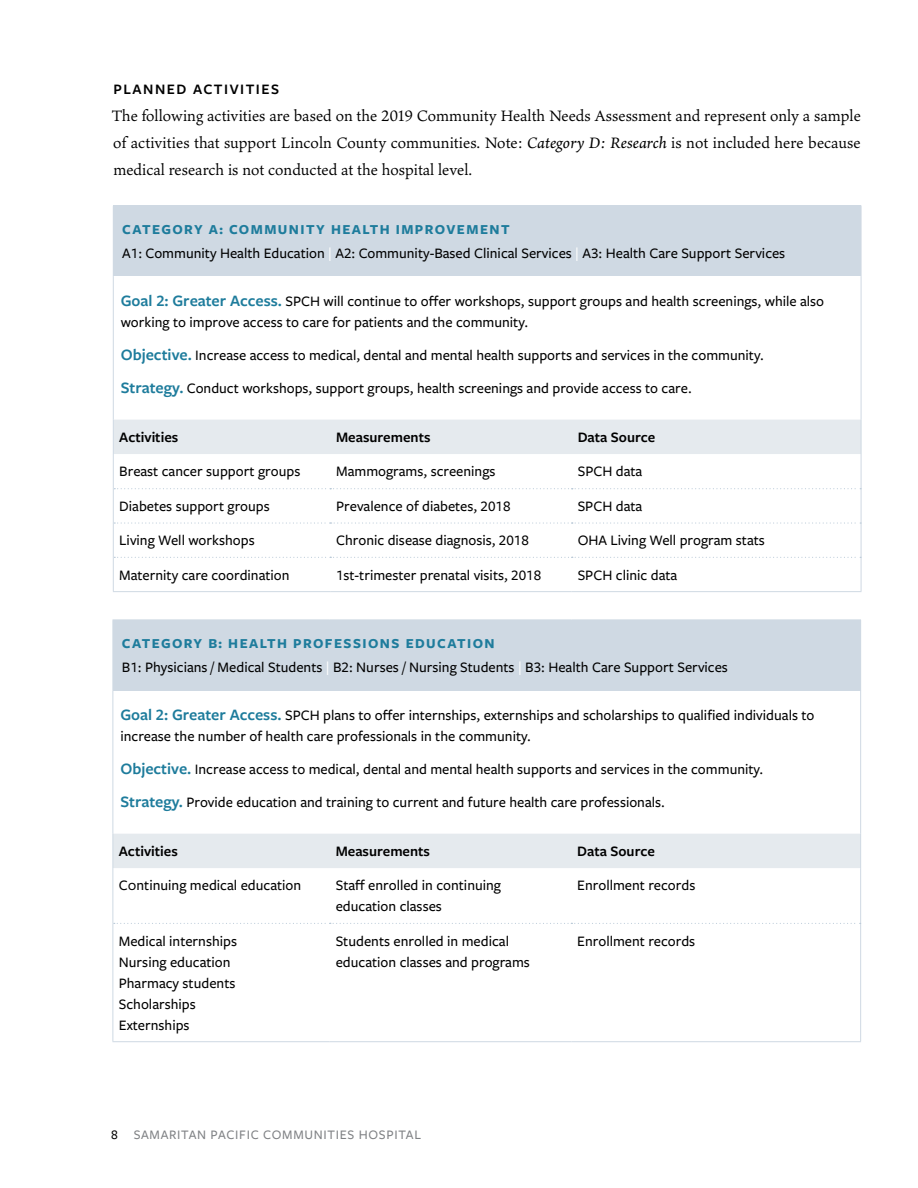
<style>
.page{position:relative;width:918px;height:1188px;background:#fff}
.page>*{position:absolute;margin:0;border:0;box-sizing:border-box;transform-origin:0 0}
.t1{font:16.5px/27px "Ten Oldstyle";color:#000;text-align:justify}
.t2{font:500 15px/21px "Freight Sans Pro";color:#000}
.t3{font:600 15px "Freight Sans Pro";color:#000}
.t4{font:600 15px "Freight Sans Pro";letter-spacing:.1em;color:#000}
.t5{font:700 14.25px "Freight Sans Pro";letter-spacing:.1em;color:#1e7c9c}
.t6{font:500 13.5px "Freight Sans Pro";letter-spacing:.05em;color:#808285}
.s1{font-weight:500;font-style:italic}
.s2{color:#fff}
.s3{font-weight:600;font-size:16.5px;color:#1e7c9c}
.s4{color:#000}
</style>
<div class="page">
<div style="left:113px;top:206px;width:748px;height:70px;background:#cfd9e3"></div>
<div style="left:114px;top:420px;width:747px;height:34px;background:#e5eaee"></div>
<hr style="left:113px;top:557px;width:1px;height:34px;background:#cfd9e3">
<hr style="left:861px;top:557px;width:1px;height:34px;background:#cfd9e3">
<hr style="left:113px;top:591px;width:217px;height:1px;background:#cfd9e3">
<hr style="left:330px;top:591px;width:242px;height:1px;background:#cfd9e3">
<hr style="left:572px;top:591px;width:289px;height:1px;background:#cfd9e3">
<hr style="left:113px;top:205px;width:217px;height:1px;background:#cfd9e3">
<hr style="left:330px;top:205px;width:242px;height:1px;background:#cfd9e3">
<hr style="left:572px;top:205px;width:289px;height:1px;background:#cfd9e3">
<hr style="left:861px;top:206px;width:1px;height:70px;background:#cfd9e3">
<hr style="left:113px;top:276px;width:1px;height:144px;background:#cfd9e3">
<hr style="left:861px;top:276px;width:1px;height:144px;background:#cfd9e3">
<hr style="left:113px;top:454px;width:1px;height:35px;background:#cfd9e3">
<hr style="left:861px;top:454px;width:1px;height:35px;background:#cfd9e3">
<hr style="left:113px;top:489px;width:1px;height:34px;background:#cfd9e3">
<hr style="left:861px;top:489px;width:1px;height:34px;background:#cfd9e3">
<hr style="left:113px;top:523px;width:1px;height:34px;background:#cfd9e3">
<hr style="left:861px;top:523px;width:1px;height:34px;background:#cfd9e3">
<hr style="left:113px;top:420px;width:1px;height:34px;background:#cfd9e3">
<hr style="left:861px;top:420px;width:1px;height:34px;background:#cfd9e3">
<svg style="left:114px;top:488px;width:747px;height:1px"></svg>
<svg style="left:114px;top:557px;width:747px;height:1px"></svg>
<svg style="left:114px;top:522px;width:747px;height:2px"></svg>
<div style="left:113px;top:620px;width:748px;height:70px;background:#cfd9e3"></div>
<div style="left:113px;top:834px;width:747px;height:34px;background:#e5eaee"></div>
<hr style="left:112px;top:923px;width:1px;height:118px;background:#cfd9e3">
<hr style="left:860px;top:923px;width:1px;height:118px;background:#cfd9e3">
<hr style="left:112px;top:1041px;width:218px;height:1px;background:#cfd9e3">
<hr style="left:330px;top:1041px;width:241px;height:1px;background:#cfd9e3">
<hr style="left:571px;top:1041px;width:290px;height:1px;background:#cfd9e3">
<hr style="left:112px;top:620px;width:1px;height:70px;background:#cfd9e3">
<hr style="left:112px;top:690px;width:1px;height:144px;background:#cfd9e3">
<hr style="left:860px;top:690px;width:1px;height:144px;background:#cfd9e3">
<hr style="left:112px;top:868px;width:1px;height:55px;background:#cfd9e3">
<hr style="left:860px;top:868px;width:1px;height:55px;background:#cfd9e3">
<hr style="left:112px;top:834px;width:1px;height:34px;background:#cfd9e3">
<hr style="left:860px;top:834px;width:1px;height:34px;background:#cfd9e3">
<svg style="left:114px;top:923px;width:747px;height:1px"></svg>
<p class="t4" style="left:113px;top:79px;width:167px">PLANNED ACTIVITIES</p>
<p class="t1" style="left:111px;top:102px;width:751px">The following activities are based on the 2019 Community Health Needs Assessment and represent only a sample of activities that support Lincoln County communities. Note: <span class="s1">Category D: Research</span> is not included here because medical research is not conducted at the hospital level.</p>
<p class="t5" style="left:122px;top:219px;width:389px">CATEGORY A: COMMUNITY HEALTH IMPROVEMENT</p>
<p class="t2" style="left:122px;top:242px;width:665px">A1: Community Health Education <span class="s2">|</span> A2: Community-Based Clinical Services <span class="s2">|</span> A3: Health Care Support Services</p>
<p class="t2" style="left:121px;top:290px;width:705px"><span class="s3">Goal 2: Greater Access.</span> SPCH will continue to offer workshops, support groups and health screenings, while also working to improve access to care for patients and the community.</p>
<p class="t2" style="left:121px;top:344px;width:645px"><span class="s3">Objective.</span> Increase access to medical, dental and mental health supports and services in the community.</p>
<p class="t2" style="left:121px;top:377px;width:572px"><span class="s3">Strategy.</span> Conduct workshops, support groups, health screenings and provide access to care.</p>
<p class="t3" style="left:119px;top:427px;width:61px">Activities</p>
<p class="t3" style="left:336px;top:427px;width:96px">Measurements</p>
<p class="t3" style="left:578px;top:427px;width:79px">Data Source</p>
<p class="t2" style="left:119px;top:460px;width:183px">Breast cancer support groups</p>
<p class="t2" style="left:336px;top:460px;width:161px">Mammograms, screenings</p>
<p class="t2" style="left:578px;top:460px;width:66px">SPCH data</p>
<p class="t2" style="left:119px;top:495px;width:152px">Diabetes support groups</p>
<p class="t2" style="left:336px;top:495px;width:176px">Prevalence of diabetes, 2018</p>
<p class="t2" style="left:578px;top:495px;width:66px">SPCH data</p>
<p class="t2" style="left:119px;top:529px;width:137px">Living Well workshops</p>
<p class="t2" style="left:336px;top:529px;width:194px">Chronic disease diagnosis, 2018</p>
<p class="t2" style="left:578px;top:529px;width:189px">OHA Living Well program stats</p>
<p class="t2" style="left:119px;top:564px;width:172px">Maternity care coordination</p>
<p class="t2" style="left:336px;top:564px;width:207px">1st-trimester prenatal visits, 2018</p>
<p class="t2" style="left:578px;top:564px;width:101px">SPCH clinic data</p>
<p class="t5" style="left:122px;top:633px;width:374px">CATEGORY B: HEALTH PROFESSIONS EDUCATION</p>
<p class="t2" style="left:122px;top:656px;width:608px">B1: Physicians / Medical Students <span class="s2">|</span> B2: Nurses / Nursing Students <span class="s2">|</span> B3: Health Care Support Services</p>
<p class="t2" style="left:120px;top:704px;width:696px"><span class="s3">Goal 2: Greater Access.</span> SPCH plans to offer internships, externships and scholarships to qualified individuals to increase the number of health care professionals in the community.</p>
<p class="t2" style="left:120px;top:752px;width:645px;line-height:33px"><span class="s3">Objective.</span> Increase access to medical, dental and mental health supports and services in the community.<br><span class="s3">Strategy.</span> Provide education and training to current and future health care professionals.</p>
<p class="t3" style="left:119px;top:841px;width:61px">Activities</p>
<p class="t3" style="left:336px;top:841px;width:96px">Measurements</p>
<p class="t3" style="left:577px;top:841px;width:79px">Data Source</p>
<p class="t2" style="left:119px;top:874px;width:184px">Continuing medical education</p>
<p class="t2" style="left:336px;top:874px;width:167px">Staff enrolled in continuing education classes</p>
<p class="t2" style="left:577px;top:874px;width:120px">Enrollment records</p>
<p class="t2" style="left:119px;top:930px;width:120px">Medical internships<br>Nursing education<br>Pharmacy students<br>Scholarships<br>Externships</p>
<p class="t2" style="left:336px;top:930px;width:196px">Students enrolled in medical education classes and programs</p>
<p class="t2" style="left:577px;top:930px;width:120px">Enrollment records</p>
<p class="t6" style="left:111px;top:1126px;width:311px"><span class="s4">8</span> SAMARITAN PACIFIC COMMUNITIES HOSPITAL</p>
</div>
